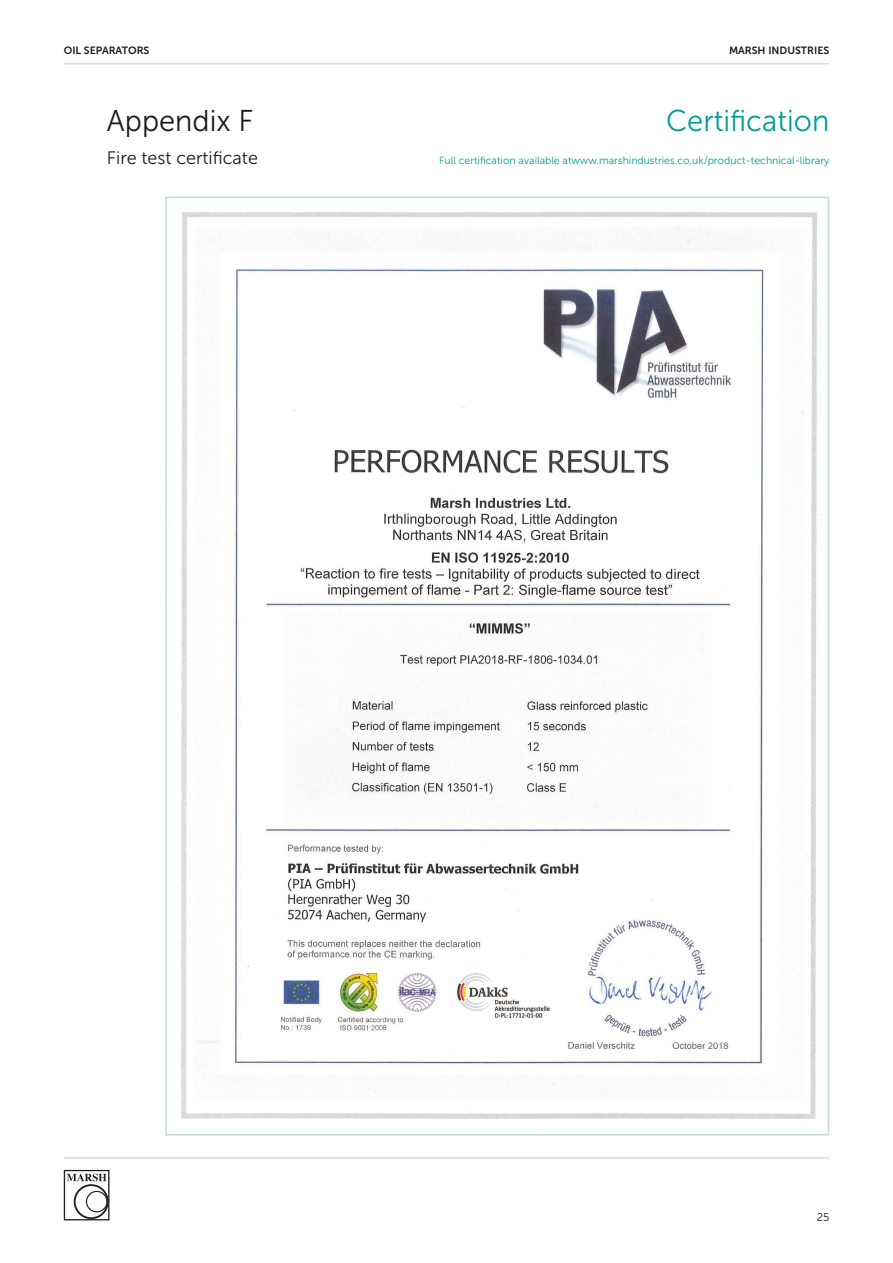
<style>
.page{position:relative;width:893px;height:1263px;background:#fff}
.page>*{position:absolute;margin:0;border:0;box-sizing:border-box;transform-origin:0 0}
.t1{font:30px "Museo Sans 300";color:#009d95}
.t2{font:30px "Museo Sans 300";color:#201918}
.t3{font:18px "Museo Sans 300";color:#201918}
.t4{font:11.25px "Museo Sans 300";color:#201918}
.t5{font:10.5px "Museo Sans 300";color:#009d95}
.t6{font:10.5px "Museo Sans 700";color:#201918}
</style>
<div class="page">
<svg style="left:64px;top:1170px;width:45px;height:50px"></svg>
<hr style="left:64px;top:1157px;width:765px;height:1px;background:#c0dcd5">
<hr style="left:64px;top:63px;width:765px;height:1px;background:#c0dcd5">
<img style="left:168px;top:212px;width:655px;height:907px">
<p class="t6" style="left:64px;top:46px;width:87px">OIL SEPARATORS</p>
<p class="t6" style="left:729px;top:46px;width:102px">MARSH INDUSTRIES</p>
<h1 class="t1" style="left:666px;top:110px;width:165px">Certification</h1>
<h1 class="t2" style="left:107px;top:110px;width:148px">Appendix F</h1>
<h2 class="t3" style="left:107px;top:151px;width:152px">Fire test certificate</h2>
<p class="t5" style="left:439px;top:157px;width:392px">Full certification available atwww.marshindustries.co.uk/product-technical-library</p>
<p class="t4" style="left:817px;top:1213px;width:14px">25</p>
</div>
